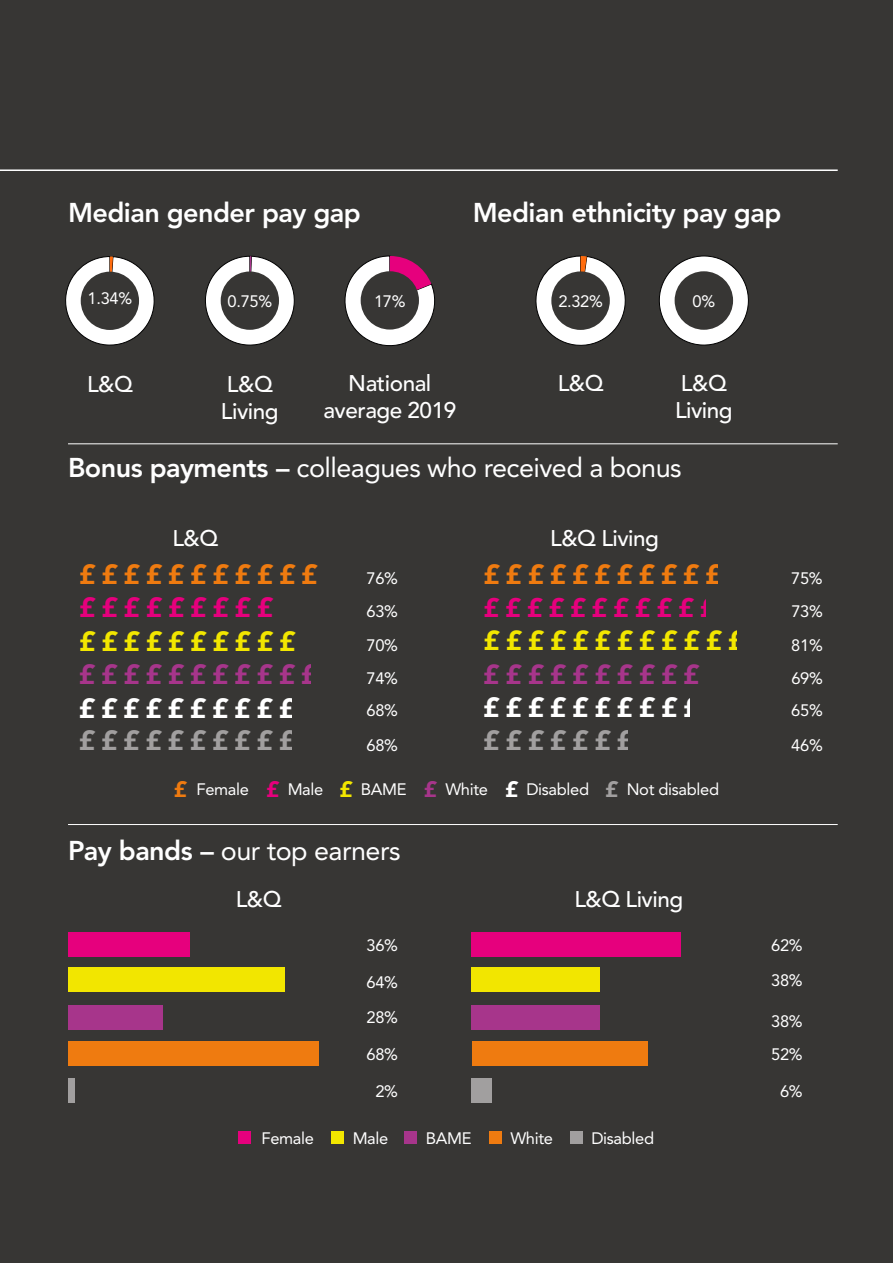
<style>
.page{position:relative;width:893px;height:1263px;background:#373634}
.page>*{position:absolute;margin:0;border:0;box-sizing:border-box;transform-origin:0 0}
.t1{font:900 27.75px "Avenir LT Std";color:#ef7b10}
.t2{font:900 27.75px "Avenir LT Std";color:#fff}
.t3{font:900 27.75px "Avenir LT Std";color:#a19f9f}
.t4{font:900 27.75px "Avenir LT Std";color:#a7358b}
.t5{font:900 27.75px "Avenir LT Std";color:#f2e600}
.t6{font:900 27.75px "Avenir LT Std";color:#e6007d}
.t7{font:900 27.45px "Avenir LT Std";color:#f2e600}
.t8{font:900 27.45px "Avenir LT Std";color:#a7358b}
.t9{font:27px "Avenir LT Std";letter-spacing:-.02em;color:#fff}
.t10{font:800 27px "Avenir LT Std";letter-spacing:-.02em;color:#fff}
.t11{font:900 26.7px "Avenir LT Std";color:#e6007d}
.t12{font:500 22.5px/27px "Avenir LT Std";letter-spacing:-.02em;color:#fff}
.t13{font:16.5px "Avenir LT Std";letter-spacing:-.02em;color:#fff}
.s1{font-weight:800}
.s2{font-weight:900;font-size:22.2px;color:#ef7b10}
.s3{font-weight:900;font-size:22.2px;color:#e6007d}
.s4{font-weight:900;font-size:22.2px;color:#f2e600}
.s5{font-weight:900;font-size:22.2px;color:#a7358b}
.s6{font-weight:900;font-size:22.2px}
.s7{font-weight:900;font-size:22.2px;color:#a19f9f}
</style>
<div class="page">
<svg style="left:65px;top:256px;width:90px;height:90px"></svg>
<div style="left:81px;top:272px;width:58px;height:58px;background:#373634;border-radius:50%"></div>
<svg style="left:344px;top:256px;width:91px;height:90px"></svg>
<div style="left:361px;top:271px;width:58px;height:59px;background:#373634;border-radius:50%"></div>
<svg style="left:205px;top:256px;width:90px;height:90px"></svg>
<div style="left:221px;top:271px;width:58px;height:59px;background:#373634;border-radius:50%"></div>
<svg style="left:535px;top:256px;width:91px;height:90px"></svg>
<div style="left:551px;top:271px;width:59px;height:59px;background:#373634;border-radius:50%"></div>
<svg style="left:659px;top:256px;width:90px;height:90px"></svg>
<div style="left:675px;top:271px;width:58px;height:59px;background:#373634;border-radius:50%"></div>
<div style="left:68px;top:932px;width:122px;height:24px;background:#e6007d"></div>
<div style="left:472px;top:932px;width:209px;height:24px;background:#e6007d"></div>
<div style="left:68px;top:1005px;width:95px;height:24px;background:#a7358b"></div>
<div style="left:472px;top:1005px;width:128px;height:24px;background:#a7358b"></div>
<div style="left:68px;top:1078px;width:7px;height:24px;background:#a19f9f"></div>
<div style="left:472px;top:1078px;width:20px;height:24px;background:#a19f9f"></div>
<div style="left:68px;top:968px;width:216px;height:24px;background:#f2e600"></div>
<div style="left:472px;top:968px;width:128px;height:24px;background:#f2e600"></div>
<div style="left:68px;top:1042px;width:250px;height:24px;background:#ef7b10"></div>
<div style="left:472px;top:1042px;width:175px;height:24px;background:#ef7b10"></div>
<hr style="left:0;top:169px;width:838px;height:2px;background:#fff">
<div style="left:239px;top:1132px;width:12px;height:12px;background:#e6007d"></div>
<div style="left:331px;top:1132px;width:12px;height:12px;background:#f2e600"></div>
<div style="left:405px;top:1132px;width:12px;height:12px;background:#a7358b"></div>
<div style="left:489px;top:1132px;width:12px;height:12px;background:#ef7b10"></div>
<div style="left:570px;top:1132px;width:12px;height:12px;background:#a19f9f"></div>
<hr style="left:68px;top:444px;width:770px;height:1px;background:#fff">
<hr style="left:68px;top:824px;width:770px;height:1px;background:#fff">
<h3 class="t10" style="left:68px;top:196px;width:294px">Median gender pay gap</h3>
<h3 class="t10" style="left:473px;top:196px;width:310px">Median ethnicity pay gap</h3>
<p class="t13" style="left:88px;top:289px;width:46px">1.34%</p>
<p class="t13" style="left:374px;top:292px;width:33px">17%</p>
<p class="t13" style="left:228px;top:292px;width:46px">0.75%</p>
<p class="t13" style="left:558px;top:292px;width:46px">2.32%</p>
<p class="t13" style="left:693px;top:291px;width:24px">0%</p>
<h3 class="t12" style="left:87px;top:371px;width:47px">L&amp;Q</h3>
<h3 class="t12" style="left:323px;top:370px;width:134px;text-align:center">National average 2019</h3>
<h3 class="t12" style="left:221px;top:371px;width:59px">L&amp;Q<br>Living</h3>
<h3 class="t12" style="left:558px;top:370px;width:47px">L&amp;Q</h3>
<h3 class="t12" style="left:675px;top:370px;width:59px">L&amp;Q<br>Living</h3>
<h3 class="t9" style="left:68px;top:452px;width:615px"><span class="s1">Bonus payments –</span> colleagues who received a bonus</h3>
<h3 class="t12" style="left:172px;top:525px;width:47px">L&amp;Q</h3>
<h1 class="t1" style="left:79px;top:557px;width:240px">£££££££££££</h1>
<h1 class="t6" style="left:79px;top:591px;width:196px">£££££££££</h1>
<h1 class="t5" style="left:79px;top:624px;width:218px">££££££££££</h1>
<h1 class="t4" style="left:79px;top:658px;width:240px">£££££££££££</h1>
<h3 class="t12" style="left:550px;top:525px;width:110px">L&amp;Q Living</h3>
<h1 class="t1" style="left:483px;top:558px;width:239px">£££££££££££</h1>
<h3 class="t11" style="left:483px;top:592px;width:234px">£££££££££££</h3>
<h2 class="t7" style="left:483px;top:624px;width:262px">££££££££££££</h2>
<p class="t13" style="left:367px;top:568px;width:33px">76%</p>
<p class="t13" style="left:791px;top:568px;width:33px">75%</p>
<p class="t13" style="left:367px;top:602px;width:33px">63%</p>
<p class="t13" style="left:791px;top:602px;width:33px">73%</p>
<p class="t13" style="left:367px;top:635px;width:33px">70%</p>
<p class="t13" style="left:791px;top:635px;width:33px">81%</p>
<h2 class="t8" style="left:483px;top:658px;width:218px">££££££££££</h2>
<p class="t13" style="left:367px;top:669px;width:33px">74%</p>
<p class="t13" style="left:791px;top:669px;width:33px">69%</p>
<h1 class="t2" style="left:483px;top:691px;width:218px">££££££££££</h1>
<h1 class="t3" style="left:483px;top:724px;width:151px">£££££££</h1>
<h1 class="t2" style="left:79px;top:691px;width:218px">££££££££££</h1>
<h1 class="t3" style="left:79px;top:724px;width:218px">££££££££££</h1>
<p class="t13" style="left:174px;top:780px;width:547px"><span class="s2">£</span> Female <span class="s3">£</span> Male <span class="s4">£</span> BAME <span class="s5">£</span> White <span class="s6">£</span> Disabled <span class="s7">£</span> Not disabled</p>
<p class="t13" style="left:367px;top:700px;width:33px">68%</p>
<p class="t13" style="left:791px;top:700px;width:33px">65%</p>
<p class="t13" style="left:367px;top:735px;width:33px">68%</p>
<p class="t13" style="left:791px;top:735px;width:33px">46%</p>
<h3 class="t9" style="left:68px;top:835px;width:334px"><span class="s1">Pay bands –</span> our top earners</h3>
<h3 class="t12" style="left:236px;top:886px;width:47px">L&amp;Q</h3>
<p class="t13" style="left:367px;top:935px;width:33px">36%</p>
<p class="t13" style="left:367px;top:972px;width:33px">64%</p>
<p class="t13" style="left:367px;top:1008px;width:33px">28%</p>
<p class="t13" style="left:367px;top:1045px;width:33px">68%</p>
<p class="t13" style="left:375px;top:1081px;width:24px">2%</p>
<h3 class="t12" style="left:574px;top:886px;width:110px">L&amp;Q Living</h3>
<p class="t13" style="left:262px;top:1129px;width:54px">Female</p>
<p class="t13" style="left:353px;top:1129px;width:37px">Male</p>
<p class="t13" style="left:426px;top:1129px;width:47px">BAME</p>
<p class="t13" style="left:510px;top:1129px;width:44px">White</p>
<p class="t13" style="left:591px;top:1129px;width:64px">Disabled</p>
<p class="t13" style="left:771px;top:935px;width:33px">62%</p>
<p class="t13" style="left:771px;top:971px;width:33px">38%</p>
<p class="t13" style="left:771px;top:1012px;width:33px">38%</p>
<p class="t13" style="left:771px;top:1045px;width:33px">52%</p>
<p class="t13" style="left:780px;top:1081px;width:24px">6%</p>
</div>
